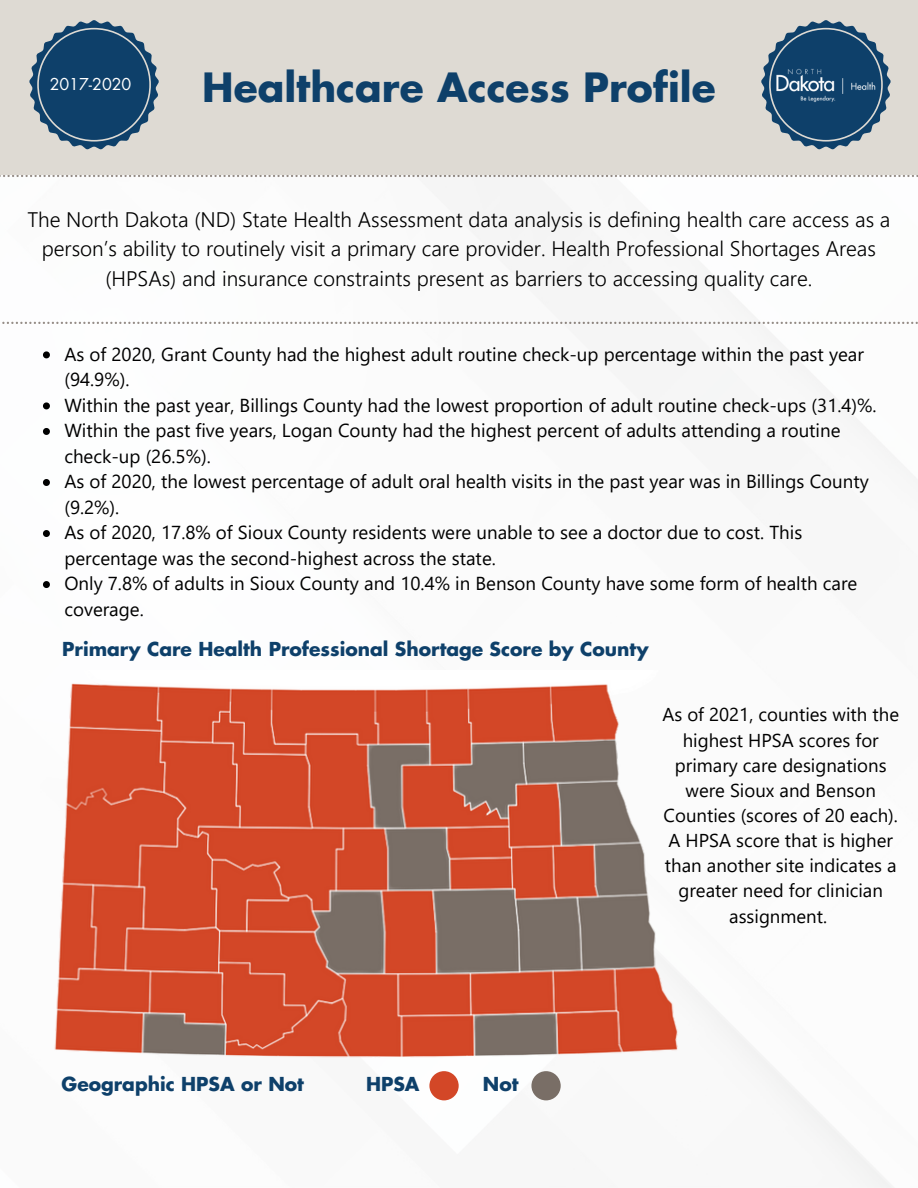
<style>
.page{position:relative;width:918px;height:1188px;background:#fff}
.page>*{position:absolute;margin:0;border:0;box-sizing:border-box;transform-origin:0 0}
.t1{font:700 39.15px "Futura Std";color:#0e406a}
.t2{font:300 21px/29.2px "Segoe UI";color:#000;text-align:center}
.t3{font:18.75px/25.5px "Segoe UI";color:#000}
.t4{font:700 18.75px "Futura Std";color:#0e406a}
.t5{font:18.6px/25.2px "Segoe UI";color:#000;text-align:center}
.t6{font:15.9px "Futura Std";color:#fff}
</style>
<div class="page">
<img style="left:0;top:175px;width:918px;height:1013px">
<div style="left:0;top:0;width:918px;height:175px;background:#dedad3"></div>
<svg style="left:29px;top:20px;width:130px;height:129px"></svg>
<svg style="left:761px;top:20px;width:130px;height:129px"></svg>
<img style="left:773px;top:65px;width:110px;height:42px">
<img style="left:29px;top:671px;width:679px;height:397px">
<div style="left:429px;top:1071px;width:30px;height:29px;background:#d34727;border-radius:50%"></div>
<div style="left:531px;top:1071px;width:30px;height:29px;background:#796e66;border-radius:50%"></div>
<svg style="left:43px;top:351px;width:7px;height:7px"></svg>
<svg style="left:43px;top:402px;width:7px;height:7px"></svg>
<svg style="left:43px;top:428px;width:7px;height:7px"></svg>
<svg style="left:43px;top:479px;width:7px;height:7px"></svg>
<svg style="left:43px;top:530px;width:7px;height:7px"></svg>
<svg style="left:43px;top:581px;width:7px;height:7px"></svg>
<p class="t6" style="left:50px;top:77px;width:83px">2017-2020</p>
<p class="t1" style="left:202px;top:70px;width:515px">Healthcare Access Profile</p>
<p class="t2" style="left:27px;top:204px;width:865px">The North Dakota (ND) State Health Assessment data analysis is defining health care access as a person’s ability to routinely visit a primary care provider. Health Professional Shortages Areas (HPSAs) and insurance constraints present as barriers to accessing quality care.</p>
<p class="t3" style="left:64px;top:340px;width:801px">As of 2020, Grant County had the highest adult routine check-up percentage within the past year (94.9%).</p>
<p class="t3" style="left:64px;top:391px;width:814px">Within the past year, Billings County had the lowest proportion of adult routine check-ups (31.4)%.</p>
<p class="t3" style="left:64px;top:417px;width:778px">Within the past five years, Logan County had the highest percent of adults attending a routine check-up (26.5%).</p>
<p class="t3" style="left:64px;top:468px;width:806px">As of 2020, the lowest percentage of adult oral health visits in the past year was in Billings County (9.2%).</p>
<p class="t3" style="left:64px;top:519px;width:739px">As of 2020, 17.8% of Sioux County residents were unable to see a doctor due to cost. This percentage was the second-highest across the state.</p>
<p class="t3" style="left:64px;top:570px;width:795px">Only 7.8% of adults in Sioux County and 10.4% in Benson County have some form of health care coverage.</p>
<p class="t4" style="left:62px;top:640px;width:588px">Primary Care Health Professional Shortage Score by County</p>
<p class="t5" style="left:662px;top:701px;width:238px">As of 2021, counties with the highest HPSA scores for primary care designations were Sioux and Benson<br>Counties (scores of 20 each).<br>A HPSA score that is higher than another site indicates a greater need for clinician assignment.</p>
<p class="t4" style="left:62px;top:1075px;width:244px">Geographic HPSA or Not</p>
<p class="t4" style="left:366px;top:1075px;width:55px">HPSA</p>
<p class="t4" style="left:483px;top:1075px;width:37px">Not</p>
</div>
